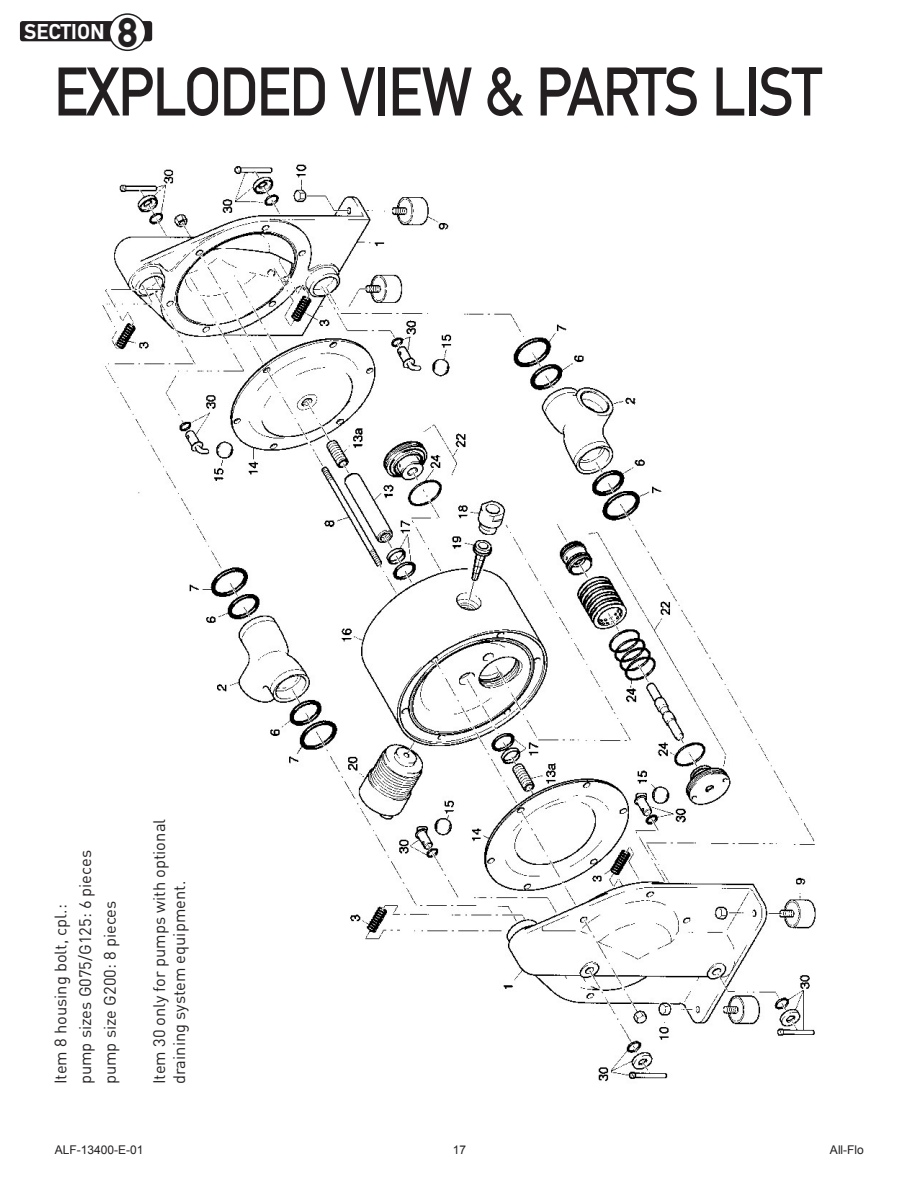
<style>
.page{position:relative;width:918px;height:1188px;background:#fff}
.page>*{position:absolute;margin:0;border:0;box-sizing:border-box;transform-origin:0 0}
.Page_Headline{font:72px "DIN Mittel EF";letter-spacing:-.02em;color:#231f20;scale:.9 1}
.Body_Text{font:700 43.5px "DIN Mittel EF";color:#231f20}
.Body_Text-2{font:700 22.5px "DIN Mittel EF";color:#fff}
.Body_Text-3{font:16.5px/19.8px "DINOT";color:#231f20}
.t1{font:12px "Arial";color:#231f20}
</style>
<div class="page">
<div style="left:20px;top:21px;width:132px;height:20px;background:#231f20;border-radius:3px"></div>
<div style="left:109px;top:14px;width:37px;height:36px;background:#fff;border-radius:50%"></div>
<div style="left:109px;top:13px;width:37px;height:38px;border:2px solid #231f20;border-radius:50%"></div>
<img style="left:102px;top:164px;width:714px;height:918px">
<p class="Body_Text-2" style="left:24px;top:18px;width:82px">SECTION</p>
<p class="Body_Text" style="left:118px;top:7px;width:22px">8</p>
<p class="Page_Headline" style="left:54px;top:50px;width:855px">EXPLODED VIEW &amp; PARTS LIST</p>
<p class="Body_Text-3" style="left:75px;top:1084px;width:236px;rotate:-90deg">pump sizes G075/G125: 6 pieces</p>
<p class="Body_Text-3" style="left:50px;top:1084px;width:181px;rotate:-90deg">Item 8 housing bolt, cpl.:</p>
<p class="Body_Text-3" style="left:99px;top:1084px;width:185px;rotate:-90deg">pump size G200: 8 pieces</p>
<p class="Body_Text-3" style="left:149px;top:1084px;width:267px;rotate:-90deg">Item 30 only for pumps with optional draining system equipment.</p>
<p class="t1" style="left:55px;top:1142px;width:90px">ALF-13400-E-01</p>
<p class="t1" style="left:453px;top:1142px;width:15px">17</p>
<p class="t1" style="left:830px;top:1142px;width:35px">All-Flo</p>
</div>
